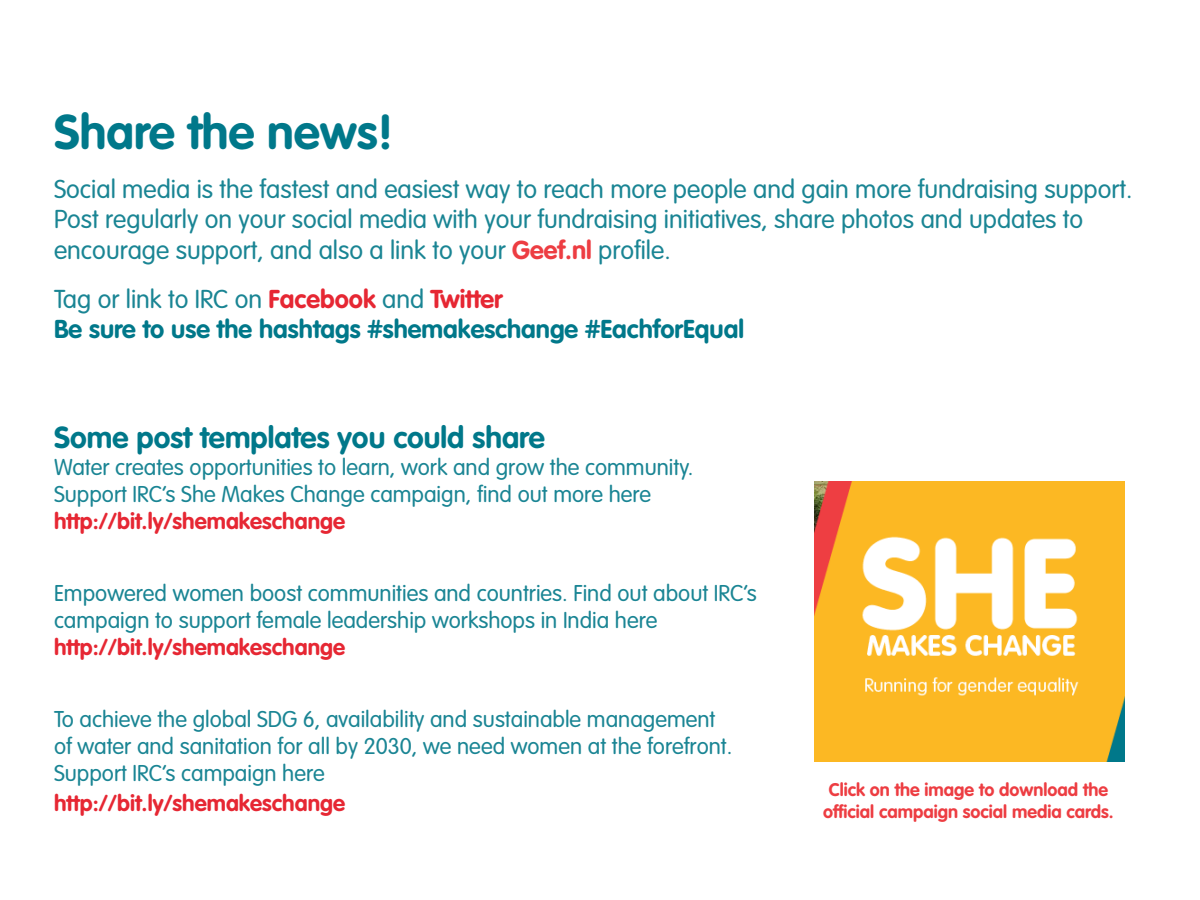
<style>
.page{position:relative;width:1200px;height:900px;background:#fff}
.page>*{position:absolute;margin:0;border:0;box-sizing:border-box;transform-origin:0 0}
.t1{font:700 48px "VAG Rounded Std";color:#00788a}
.t2{font:700 30px "VAG Rounded Std";color:#00788a}
.t3{font:300 25.5px/30.6px "VAG Rounded Std";color:#1a8594}
.t4{font:700 25.5px/30.6px "VAG Rounded Std";color:#00788a}
.t5{font:300 22.5px/27px "VAG Rounded Std";color:#1a8594}
.t6{font:700 22.5px "VAG Rounded Std";color:#e62733}
.t7{font:700 18px/21.6px "VAG Rounded Std";color:#ed3d42;text-align:center}
.s1{font-weight:700;color:#ed3d42}
.s2{font-weight:300;color:#1a8594}
.s3{color:#e62733}
</style>
<div class="page">
<img style="left:815px;top:482px;width:310px;height:279px">
<h1 class="t1" style="left:54px;top:104px;width:341px">Share the news!</h1>
<p class="t3" style="left:54px;top:175px;width:1080px">Social media is the fastest and easiest way to reach more people and gain more fundraising support.<br>Post regularly on your social media with your fundraising initiatives, share photos and updates to encourage support, and also a link to your <span class="s1">Geef.nl</span> profile.</p>
<p class="t4" style="left:54px;top:284px;width:692px"><span class="s2">Tag or link to IRC on</span> <span class="s3">Facebook</span> <span class="s2">and</span> <span class="s3">Twitter<br></span>Be sure to use the hashtags #shemakeschange #EachforEqual</p>
<h2 class="t2" style="left:54px;top:420px;width:492px">Some post templates you could share</h2>
<p class="t5" style="left:54px;top:454px;width:641px">Water creates opportunities to learn, work and grow the community.<br>Support IRC’s She Makes Change campaign, find out more here</p>
<p class="t6" style="left:54px;top:508px;width:293px">http://bit.ly/shemakeschange</p>
<p class="t5" style="left:54px;top:580px;width:704px">Empowered women boost communities and countries. Find out about IRC’s campaign to support female leadership workshops in India here</p>
<p class="t6" style="left:54px;top:634px;width:293px">http://bit.ly/shemakeschange</p>
<p class="t5" style="left:54px;top:706px;width:680px">To achieve the global SDG 6, availability and sustainable management of water and sanitation for all by 2030, we need women at the forefront.<br>Support IRC’s campaign here</p>
<p class="t6" style="left:54px;top:790px;width:293px">http://bit.ly/shemakeschange</p>
<p class="t7" style="left:823px;top:780px;width:292px">Click on the image to download the official campaign social media cards.</p>
</div>
